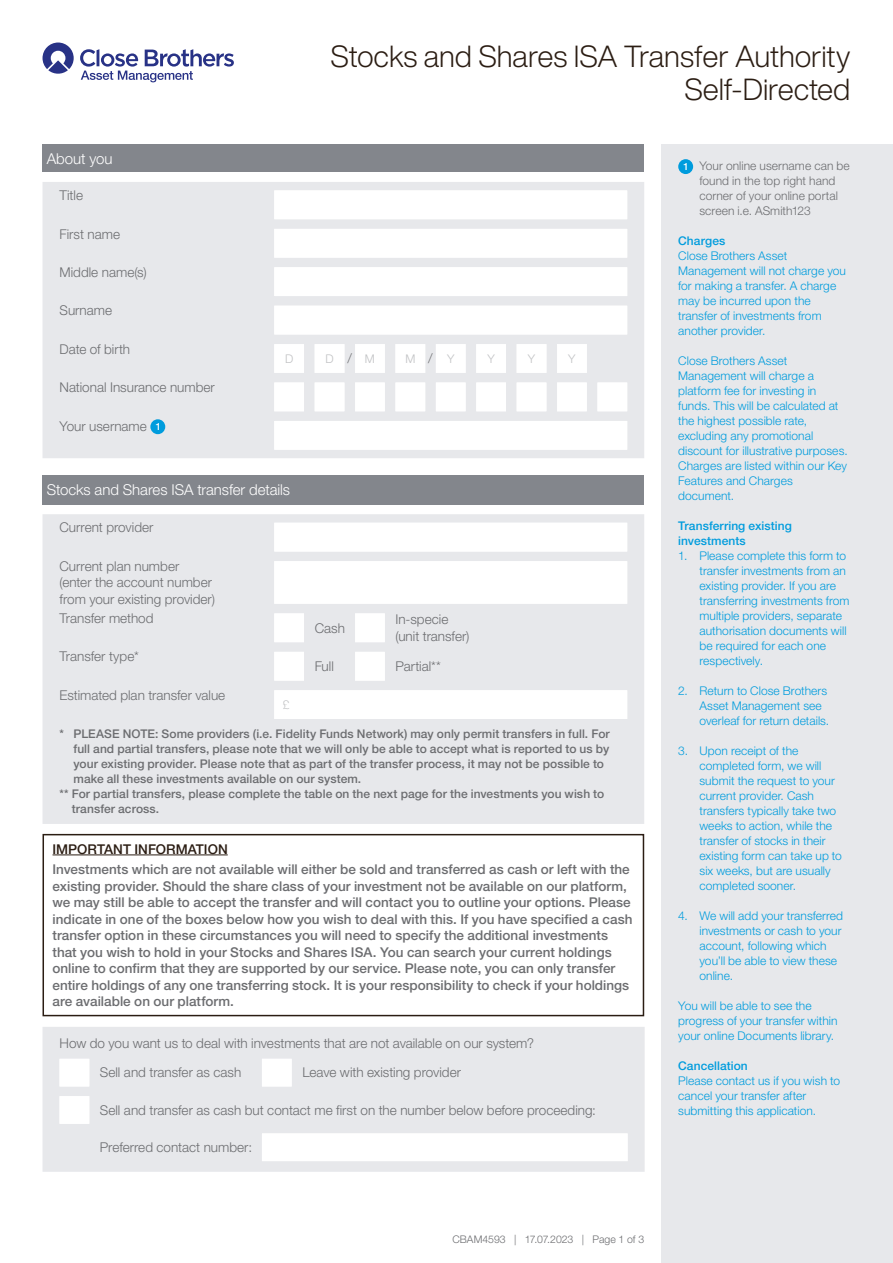
<style>
.page{position:relative;width:893px;height:1263px;background:#fff}
.page>*{position:absolute;margin:0;border:0;box-sizing:border-box;transform-origin:0 0}
.Main_heading1{font:300 30px "Helvetica Now Display";letter-spacing:-.005em;color:#2b1d13}
.Section_head_white{font:300 15px "Helvetica Neue LT Pro";letter-spacing:-.005em;color:#fff}
.Notes_grey{font:500 13.5px/16.5px "Helvetica Neue LT Pro";color:#6c6d70}
.Bodytext{font:300 13.5px/16.5px "Helvetica Neue LT Pro";color:#6c6d70}
.Notes_grey-2{font:500 13.5px "Helvetica Neue LT Pro";color:#2b1d13}
.Notes_Dark_blue{font:300 12px/15px "Helvetica Neue LT Pro";letter-spacing:.005em;color:#009cdd}
.Notes_grey-3{font:500 12px/15px "Helvetica Neue LT Pro";letter-spacing:.005em;color:#6c6d70}
.Notes_grey-4{font:300 12px/15px "Helvetica Neue LT Pro";letter-spacing:.005em;color:#6c6d70}
.Notes_Dark_blue-2{font:500 12px/15px "Helvetica Neue LT Pro";letter-spacing:.005em;color:#009cdd}
.DD_MM_YY_box{font:300 12px "Helvetica Neue LT Pro";color:#c1c2c4}
.box{font:300 12px "Helvetica Neue LT Pro";color:#c1c2c4}
.t1{font:300 10.5px "Helvetica Neue LT Pro";color:#6c6d70}
.Note_numbers_in_blue_box{font:500 9.75px "Helvetica Now Text";color:#fff}
</style>
<div class="page">
<div style="left:661px;top:145px;width:232px;height:1118px;background:#e7e8eb"></div>
<div style="left:678px;top:159px;width:15px;height:15px;background:#009cdd;border-radius:50%"></div>
<div style="left:43px;top:145px;width:601px;height:27px;background:#83868c"></div>
<div style="left:43px;top:182px;width:601px;height:276px;background:#e7e8eb"></div>
<svg style="left:274px;top:190px;width:353px;height:260px"></svg>
<div style="left:150px;top:419px;width:15px;height:15px;background:#009cdd;border-radius:50%"></div>
<div style="left:43px;top:475px;width:601px;height:30px;background:#83868c"></div>
<div style="left:43px;top:514px;width:601px;height:310px;background:#e7e8eb"></div>
<svg style="left:274px;top:523px;width:353px;height:196px"></svg>
<hr style="left:53px;top:854px;width:175px;height:1px;background:#2b1d13">
<div style="left:43px;top:834px;width:601px;height:182px;border:2px solid #2b1d13"></div>
<div style="left:43px;top:1027px;width:602px;height:145px;background:#e7e8eb"></div>
<svg style="left:60px;top:1059px;width:568px;height:102px;fill:#e7e8eb"></svg>
<svg style="left:43px;top:43px;width:31px;height:31px"></svg>
<svg style="left:80px;top:49px;width:154px;height:33px"></svg>
<p class="Main_heading1" style="left:330px;top:35px;width:521px">Stocks and Shares ISA Transfer Authority</p>
<p class="Main_heading1" style="left:684px;top:68px;width:168px">Self-Directed</p>
<p class="Section_head_white" style="left:47px;top:149px;width:67px">About you</p>
<p class="Bodytext" style="left:60px;top:187px;width:25px">Title</p>
<p class="Bodytext" style="left:60px;top:225px;width:62px">First name</p>
<p class="Bodytext" style="left:60px;top:264px;width:89px">Middle name(s)</p>
<p class="Bodytext" style="left:60px;top:302px;width:54px">Surname</p>
<p class="Bodytext" style="left:60px;top:340px;width:72px">Date of birth</p>
<p class="Bodytext" style="left:60px;top:379px;width:157px">National Insurance number</p>
<p class="Bodytext" style="left:60px;top:417px;width:89px">Your username</p>
<p class="Note_numbers_in_blue_box" style="left:156px;top:420px;width:6px">1</p>
<p class="DD_MM_YY_box" style="left:285px;top:351px;width:10px">D</p>
<p class="DD_MM_YY_box" style="left:325px;top:351px;width:10px">D</p>
<p class="Bodytext" style="left:347px;top:350px;width:6px">/</p>
<p class="DD_MM_YY_box" style="left:365px;top:351px;width:11px">M</p>
<p class="DD_MM_YY_box" style="left:405px;top:351px;width:11px">M</p>
<p class="Bodytext" style="left:428px;top:350px;width:6px">/</p>
<p class="DD_MM_YY_box" style="left:447px;top:351px;width:9px">Y</p>
<p class="DD_MM_YY_box" style="left:487px;top:351px;width:9px">Y</p>
<p class="DD_MM_YY_box" style="left:528px;top:351px;width:9px">Y</p>
<p class="DD_MM_YY_box" style="left:568px;top:351px;width:9px">Y</p>
<p class="Section_head_white" style="left:47px;top:480px;width:245px">Stocks and Shares ISA transfer details</p>
<p class="Bodytext" style="left:60px;top:519px;width:95px">Current provider</p>
<p class="Bodytext" style="left:60px;top:557px;width:157px">Current plan number<br>(enter the account number from your existing provider)</p>
<p class="Bodytext" style="left:60px;top:610px;width:96px">Transfer method</p>
<p class="Bodytext" style="left:60px;top:648px;width:81px">Transfer type*</p>
<p class="Bodytext" style="left:315px;top:619px;width:32px">Cash</p>
<p class="Bodytext" style="left:395px;top:611px;width:76px">In-specie (unit transfer)</p>
<p class="Bodytext" style="left:315px;top:658px;width:21px">Full</p>
<p class="Bodytext" style="left:395px;top:658px;width:47px">Partial**</p>
<p class="Bodytext" style="left:60px;top:686px;width:167px">Estimated plan transfer value</p>
<p class="box" style="left:283px;top:697px;width:8px">£</p>
<p class="Notes_grey-3" style="left:73px;top:726px;width:538px;text-indent:-14px">* PLEASE NOTE: Some providers (i.e. Fidelity Funds Network) may only permit transfers in full. For full and partial transfers, please note that we will only be able to accept what is reported to us by your existing provider. Please note that as part of the transfer process, it may not be possible to make all these investments available on our system.</p>
<p class="Notes_grey-3" style="left:72px;top:786px;width:534px;text-indent:-12px">** For partial transfers, please complete the table on the next page for the investments you wish to transfer across.</p>
<p class="Notes_grey-2" style="left:53px;top:841px;width:177px">IMPORTANT INFORMATION</p>
<p class="Notes_grey" style="left:53px;top:861px;width:581px">Investments which are not available will either be sold and transferred as cash or left with the existing provider. Should the share class of your investment not be available on our platform, we may still be able to accept the transfer and will contact you to outline your options. Please indicate in one of the boxes below how you wish to deal with this. If you have specified a cash transfer option in these circumstances you will need to specify the additional investments that you wish to hold in your Stocks and Shares ISA. You can search your current holdings online to confirm that they are supported by our service. Please note, you can only transfer entire holdings of any one transferring stock. It is your responsibility to check if your holdings are available on our platform.</p>
<p class="Bodytext" style="left:60px;top:1034px;width:476px">How do you want us to deal with investments that are not available on our system?</p>
<p class="Bodytext" style="left:100px;top:1064px;width:143px">Sell and transfer as cash</p>
<p class="Bodytext" style="left:302px;top:1064px;width:160px">Leave with existing provider</p>
<p class="Bodytext" style="left:100px;top:1101px;width:498px">Sell and transfer as cash but contact me first on the number below before proceeding:</p>
<p class="Bodytext" style="left:100px;top:1139px;width:154px">Preferred contact number:</p>
<p class="t1" style="left:452px;top:1233px;width:193px">CBAM4593 | 17.07.2023 | Page 1 of 3</p>
<p class="Note_numbers_in_blue_box" style="left:684px;top:160px;width:6px">1</p>
<p class="Notes_grey-4" style="left:699px;top:158px;width:152px">Your online username can be found in the top right hand corner of your online portal screen i.e. ASmith123</p>
<p class="Notes_Dark_blue-2" style="left:678px;top:233px;width:49px">Charges</p>
<p class="Notes_Dark_blue" style="left:678px;top:248px;width:169px">Close Brothers Asset<br>Management will not charge you for making a transfer. A charge may be incurred upon the transfer of investments from another provider.</p>
<p class="Notes_Dark_blue" style="left:678px;top:353px;width:171px">Close Brothers Asset<br>Management will charge a platform fee for investing in funds. This will be calculated at the highest possible rate, excluding any promotional discount for illustrative purposes.<br>Charges are listed within our Key<br>Features and Charges document.</p>
<p class="Notes_Dark_blue-2" style="left:678px;top:518px;width:115px">Transferring existing investments</p>
<p class="Notes_Dark_blue" style="left:699px;top:548px;width:152px;text-indent:-21px">1. Please complete this form to transfer investments from an existing provider. If you are transferring investments from multiple providers, separate authorisation documents will be required for each one respectively.</p>
<p class="Notes_Dark_blue" style="left:699px;top:683px;width:131px;text-indent:-21px">2. Return to Close Brothers<br>Asset Management see overleaf for return details.</p>
<p class="Notes_Dark_blue" style="left:699px;top:743px;width:144px;text-indent:-21px">3. Upon receipt of the completed form, we will submit the request to your current provider. Cash transfers typically take two weeks to action, while the transfer of stocks in their existing form can take up to six weeks, but are usually completed sooner.</p>
<p class="Notes_Dark_blue" style="left:699px;top:908px;width:145px;text-indent:-21px">4. We will add your transferred investments or cash to your account, following which you’ll be able to view these online.</p>
<p class="Notes_Dark_blue" style="left:678px;top:998px;width:161px">You will be able to see the progress of your transfer within your online Documents library.</p>
<p class="Notes_Dark_blue-2" style="left:678px;top:1058px;width:71px">Cancellation</p>
<p class="Notes_Dark_blue" style="left:678px;top:1073px;width:163px">Please contact us if you wish to cancel your transfer after submitting this application.</p>
</div>
